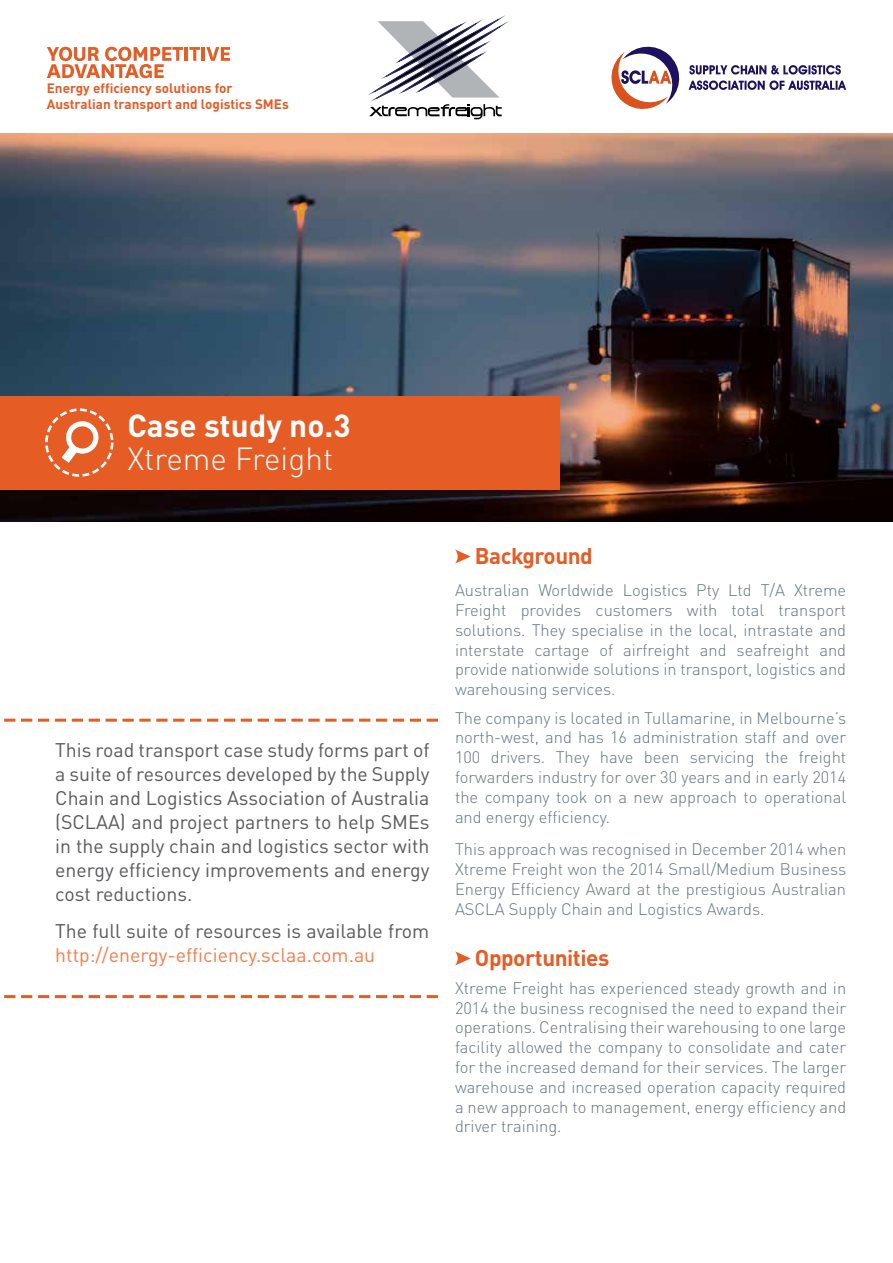
<style>
.page{position:relative;width:893px;height:1263px;background:#fff}
.page>*{position:absolute;margin:0;border:0;box-sizing:border-box;transform-origin:0 0}
.CWA_GuideType{font:700 31.5px "DIN Pro";color:#fff}
.CWA_PageTitle{font:300 31.5px "DIN Pro";color:#fff}
.CWA_BodyHeading{font:700 22.5px "DIN Pro";letter-spacing:-.02em;color:#e65c25}
.CWA_IntroBody{font:19.5px/24px "DIN Pro";color:#58595b;text-align:justify}
.CWA_Text_Body{font:300 16.5px/19.8px "DIN Pro";color:#64747f;text-align:justify}
.CWA_BodyHeading-2{font:300 16.5px/19.8px "DIN Pro";color:#64747f;text-align:justify}
.t1{font:700 13.5px/15.3px "DIN Pro";color:#e65c25}
.s1{color:#f47c4b}
</style>
<div class="page">
<hr style="left:185px;top:47px;width:3px;height:14px;background:#e65c25">
<svg style="left:189px;top:47px;width:11px;height:14px"></svg>
<hr style="left:202px;top:47px;width:3px;height:14px;background:#e65c25">
<svg style="left:206px;top:47px;width:24px;height:14px"></svg>
<svg style="left:47px;top:47px;width:136px;height:31px"></svg>
<svg style="left:611px;top:46px;width:69px;height:63px"></svg>
<svg style="left:689px;top:65px;width:157px;height:25px"></svg>
<img style="left:0;top:134px;width:893px;height:388px">
<svg style="left:455px;top:549px;width:16px;height:15px"></svg>
<svg style="left:455px;top:951px;width:16px;height:14px"></svg>
<div style="left:0;top:396px;width:559px;height:94px;background:#e65c25"></div>
<svg style="left:45px;top:408px;width:68px;height:69px"></svg>
<svg style="left:4px;top:719px;width:434px;height:3px"></svg>
<svg style="left:4px;top:995px;width:434px;height:3px"></svg>
<svg style="left:369px;top:17px;width:137px;height:102px"></svg>
<p class="t1" style="left:47px;top:79px;width:244px">Energy efficiency solutions for<br>Australian transport and logistics SMEs</p>
<p class="CWA_GuideType" style="left:127px;top:399px;width:225px">Case study no.3</p>
<p class="CWA_PageTitle" style="left:127px;top:434px;width:207px">Xtreme Freight</p>
<p class="CWA_IntroBody" style="left:55px;top:736px;width:376px">This road transport case study forms part of a suite of resources developed by the Supply Chain and Logistics Association of Australia (SCLAA) and project partners to help SMEs in the supply chain and logistics sector with energy efficiency improvements and energy cost reductions.</p>
<p class="CWA_IntroBody" style="left:55px;top:917px;width:376px">The full suite of resources is available from <span class="s1">http://energy-efficiency.sclaa.com.au</span></p>
<p class="CWA_BodyHeading" style="left:475px;top:537px;width:119px">Background</p>
<p class="CWA_BodyHeading-2" style="left:455px;top:579px;width:393px">Australian Worldwide Logistics Pty Ltd T/A Xtreme Freight provides customers with total transport solutions. They specialise in the local, intrastate and interstate cartage of airfreight and seafreight and provide nationwide solutions in transport, logistics and warehousing services.</p>
<p class="CWA_Text_Body" style="left:455px;top:706px;width:393px">The company is located in Tullamarine, in Melbourne’s north-west, and has 16 administration staff and over 100 drivers. They have been servicing the freight forwarders industry for over 30 years and in early 2014 the company took on a new approach to operational and energy efficiency.</p>
<p class="CWA_Text_Body" style="left:455px;top:838px;width:393px">This approach was recognised in December 2014 when Xtreme Freight won the 2014 Small/Medium Business Energy Efficiency Award at the prestigious Australian ASCLA Supply Chain and Logistics Awards.</p>
<p class="CWA_BodyHeading" style="left:475px;top:939px;width:136px">Opportunities</p>
<p class="CWA_Text_Body" style="left:455px;top:976px;width:393px">Xtreme Freight has experienced steady growth and in 2014 the business recognised the need to expand their operations. Centralising their warehousing to one large facility allowed the company to consolidate and cater for the increased demand for their services. The larger warehouse and increased operation capacity required a new approach to management, energy efficiency and driver training.</p>
</div>
